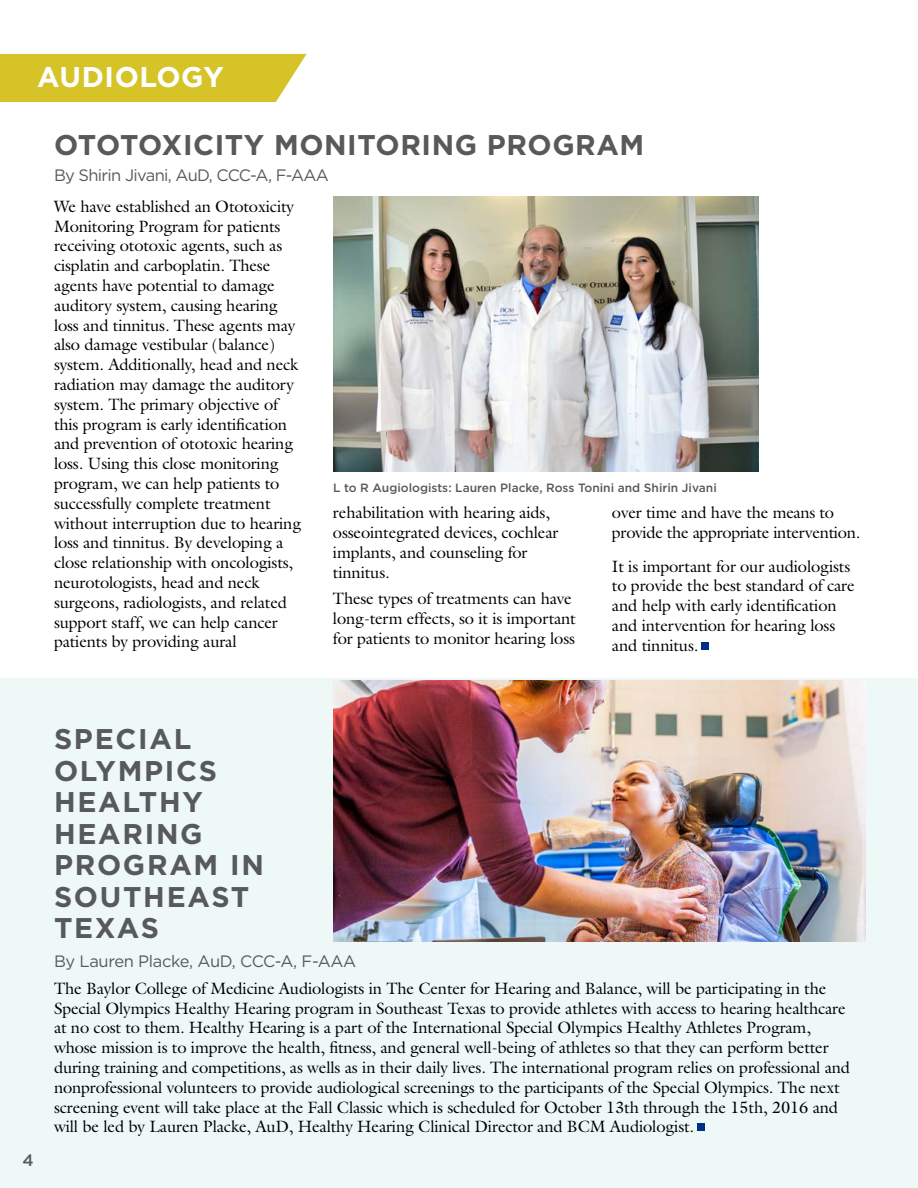
<style>
.page{position:relative;width:918px;height:1188px;background:#fff}
.page>*{position:absolute;margin:0;border:0;box-sizing:border-box;transform-origin:0 0}
.t1{font:700 28.5px/31.5px "Gotham";letter-spacing:.06em;color:#58595b}
.t2{font:700 28.5px "Gotham";letter-spacing:.02em;color:#58595b}
.t3{font:700 28.5px "Gotham";letter-spacing:.02em;color:#fff}
.t4{font:16.5px/19.8px "Galliard";letter-spacing:-.01em;color:#000}
.t5{font:16.5px "Gotham";letter-spacing:-.02em;color:#58595b}
.t6{font:16.5px "Gotham";letter-spacing:-.04em;color:#58595b}
.t7{font:500 16.5px "Gotham";color:#58595b}
.t8{font:500 12px "Gotham";color:#58595b}
</style>
<div class="page">
<div style="left:0;top:678px;width:918px;height:510px;background:#eef8f7"></div>
<div style="left:0;top:54px;width:307px;height:48px;background:#d5c328"></div>
<img style="left:333px;top:197px;width:425px;height:274px">
<img style="left:333px;top:680px;width:532px;height:262px">
<div style="left:698px;top:1123px;width:7px;height:8px;background:#002f87"></div>
<div style="left:701px;top:642px;width:8px;height:8px;background:#002f87"></div>
<h1 class="t3" style="left:37px;top:58px;width:188px">AUDIOLOGY</h1>
<h1 class="t2" style="left:54px;top:126px;width:592px">OTOTOXICITY MONITORING PROGRAM</h1>
<p class="t6" style="left:54px;top:164px;width:276px">By Shirin Jivani, AuD, CCC-A, F-AAA</p>
<p class="t4" style="left:54px;top:196px;width:249px">We have established an Ototoxicity Monitoring Program for patients receiving ototoxic agents, such as cisplatin and carboplatin. These agents have potential to damage auditory system, causing hearing loss and tinnitus. These agents may also damage vestibular (balance) system. Additionally, head and neck radiation may damage the auditory system. The primary objective of this program is early identification and prevention of ototoxic hearing loss. Using this close monitoring program, we can help patients to successfully complete treatment without interruption due to hearing loss and tinnitus. By developing a close relationship with oncologists, neurotologists, head and neck surgeons, radiologists, and related support staff, we can help cancer patients by providing aural</p>
<p class="t8" style="left:333px;top:480px;width:385px">L to R Augiologists: Lauren Placke, Ross Tonini and Shirin Jivani</p>
<p class="t4" style="left:333px;top:503px;width:227px">rehabilitation with hearing aids, osseointegrated devices, cochlear implants, and counseling for tinnitus.</p>
<p class="t4" style="left:333px;top:589px;width:244px">These types of treatments can have long-term effects, so it is important for patients to monitor hearing loss</p>
<p class="t4" style="left:612px;top:503px;width:250px">over time and have the means to provide the appropriate intervention.</p>
<p class="t4" style="left:612px;top:556px;width:244px">It is important for our audiologists to provide the best standard of care and help with early identification and intervention for hearing loss and tinnitus.</p>
<p class="t7" style="left:23px;top:1149px;width:13px">4</p>
<h1 class="t1" style="left:54px;top:723px;width:212px">SPECIAL<br>OLYMPICS<br>HEALTHY<br>HEARING<br>PROGRAM IN<br>SOUTHEAST<br>TEXAS</h1>
<p class="t5" style="left:54px;top:951px;width:304px">By Lauren Placke, AuD, CCC-A, F-AAA</p>
<p class="t4" style="left:54px;top:978px;width:798px">The Baylor College of Medicine Audiologists in The Center for Hearing and Balance, will be participating in the Special Olympics Healthy Hearing program in Southeast Texas to provide athletes with access to hearing healthcare at no cost to them. Healthy Hearing is a part of the International Special Olympics Healthy Athletes Program, whose mission is to improve the health, fitness, and general well-being of athletes so that they can perform better during training and competitions, as wells as in their daily lives. The international program relies on professional and nonprofessional volunteers to provide audiological screenings to the participants of the Special Olympics. The next screening event will take place at the Fall Classic which is scheduled for October 13th through the 15th, 2016 and will be led by Lauren Placke, AuD, Healthy Hearing Clinical Director and BCM Audiologist.</p>
</div>
